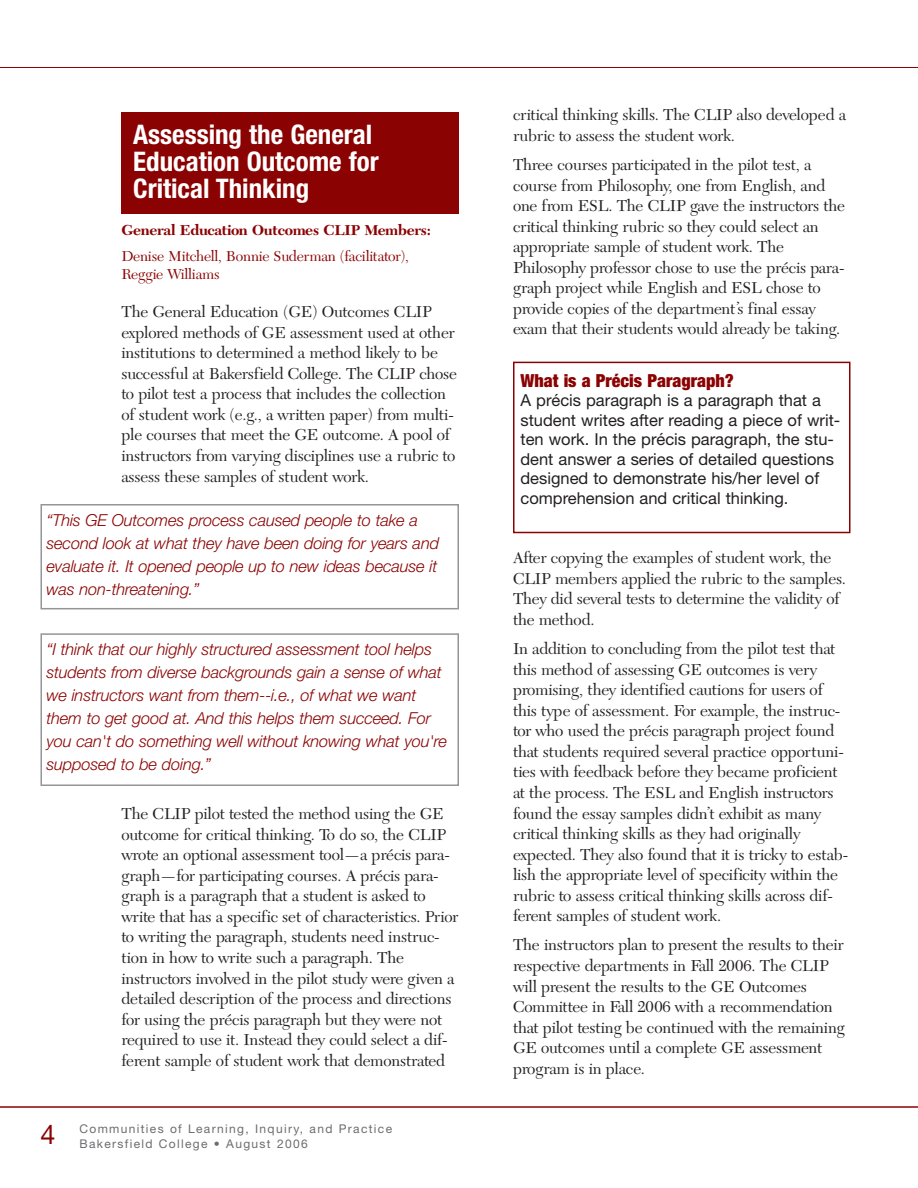
<style>
.page{position:relative;width:918px;height:1188px;background:#fff}
.page>*{position:absolute;margin:0;border:0;box-sizing:border-box;transform-origin:0 0}
.t1{font:700 condensed 27px/27px "Helvetica Neue";color:#fff}
.t2{font:27px "Helvetica Neue";color:#8b0202}
.t3{font:900 condensed 18px "Helvetica Neue";color:#8b0202}
.t4{font:16.5px/20.5px "New Caledonia";letter-spacing:-.01em;color:#231f20}
.t5{font:italic 300 16.5px/23.1px "Helvetica Neue";letter-spacing:-.01em;color:#8b0202}
.t6{font:16.5px/19.5px "Helvetica Neue";color:#231f20}
.t7{font:15px/18px "New Caledonia";letter-spacing:-.01em;color:#8b0202}
.t8{font:700 15px "New Caledonia";letter-spacing:-.01em;color:#8b0202}
.t9{font:12px/15px "Helvetica Neue";letter-spacing:.11em;color:#6c6d70}
</style>
<div class="page">
<hr style="left:0;top:1106px;width:918px;height:2px;background:#8b0202">
<hr style="left:0;top:67px;width:918px;height:1px;background:#8b0202">
<div style="left:122px;top:112px;width:337px;height:102px;background:#8b0202"></div>
<div style="left:513px;top:362px;width:337px;height:171px;border:2px solid #8b0202"></div>
<div style="left:40px;top:504px;width:419px;height:105px;border:2px solid #939598"></div>
<div style="left:40px;top:633px;width:419px;height:153px;border:2px solid #939598"></div>
<h1 class="t1" style="left:133px;top:121px;width:247px">Assessing the General<br>Education Outcome for<br>Critical Thinking</h1>
<p class="t8" style="left:122px;top:221px;width:311px">General Education Outcomes CLIP Members:</p>
<p class="t7" style="left:122px;top:247px;width:289px">Denise Mitchell, Bonnie Suderman (facilitator),<br>Reggie Williams</p>
<p class="t4" style="left:122px;top:301px;width:337px">The General Education (GE) Outcomes CLIP explored methods of GE assessment used at other institutions to determined a method likely to be successful at Bakersfield College. The CLIP chose to pilot test a process that includes the collection of student work (e.g., a written paper) from multi&shy;ple courses that meet the GE outcome. A pool of instructors from varying disciplines use a rubric to assess these samples of student work.</p>
<p class="t5" style="left:46px;top:508px;width:394px">“This GE Outcomes process caused people to take a second look at what they have been doing for years and evaluate it. It opened people up to new ideas because it was non-threatening.”</p>
<p class="t5" style="left:46px;top:637px;width:402px">“I think that our highly structured assessment tool helps students from diverse backgrounds gain a sense of what we instructors want from them--i.e., of what we want them to get good at. And this helps them succeed. For you can't do something well without knowing what you're supposed to be doing.”</p>
<p class="t4" style="left:122px;top:803px;width:338px">The CLIP pilot tested the method using the GE outcome for critical thinking. To do so, the CLIP wrote an optional assessment tool—a précis para&shy;graph—for participating courses. A précis para&shy;graph is a paragraph that a student is asked to write that has a specific set of characteristics. Prior to writing the paragraph, students need instruc&shy;tion in how to write such a paragraph. The instructors involved in the pilot study were given a detailed description of the process and directions for using the précis paragraph but they were not required to use it. Instead they could select a dif&shy;ferent sample of student work that demonstrated</p>
<h1 class="t2" style="left:40px;top:1118px;width:17px">4</h1>
<p class="t9" style="left:79px;top:1121px;width:314px">Communities of Learning, Inquiry, and Practice<br>Bakersfield College • August 2006</p>
<p class="t4" style="left:513px;top:104px;width:335px">critical thinking skills. The CLIP also developed a rubric to assess the student work.</p>
<p class="t4" style="left:513px;top:154px;width:334px">Three courses participated in the pilot test, a course from Philosophy, one from English, and one from ESL. The CLIP gave the instructors the critical thinking rubric so they could select an appropriate sample of student work. The Philosophy professor chose to use the précis para&shy;graph project while English and ESL chose to provide copies of the department’s final essay exam that their students would already be taking.</p>
<p class="t3" style="left:520px;top:369px;width:215px">What is a Précis Paragraph?</p>
<p class="t6" style="left:520px;top:390px;width:321px">A précis paragraph is a paragraph that a student writes after reading a piece of writ&shy;ten work. In the précis paragraph, the stu&shy;dent answer a series of detailed questions designed to demonstrate his/her level of comprehension and critical thinking.</p>
<p class="t4" style="left:513px;top:547px;width:335px">After copying the examples of student work, the CLIP members applied the rubric to the samples.<br>They did several tests to determine the validity of the method.</p>
<p class="t4" style="left:513px;top:638px;width:337px">In addition to concluding from the pilot test that this method of assessing GE outcomes is very promising, they identified cautions for users of this type of assessment. For example, the instruc&shy;tor who used the précis paragraph project found that students required several practice opportuni&shy;ties with feedback before they became proficient at the process. The ESL and English instructors found the essay samples didn’t exhibit as many critical thinking skills as they had originally expected. They also found that it is tricky to estab&shy;lish the appropriate level of specificity within the rubric to assess critical thinking skills across dif&shy;ferent samples of student work.</p>
<p class="t4" style="left:513px;top:935px;width:333px">The instructors plan to present the results to their respective departments in Fall 2006. The CLIP will present the results to the GE Outcomes Committee in Fall 2006 with a recommendation that pilot testing be continued with the remaining GE outcomes until a complete GE assessment program is in place.</p>
</div>
